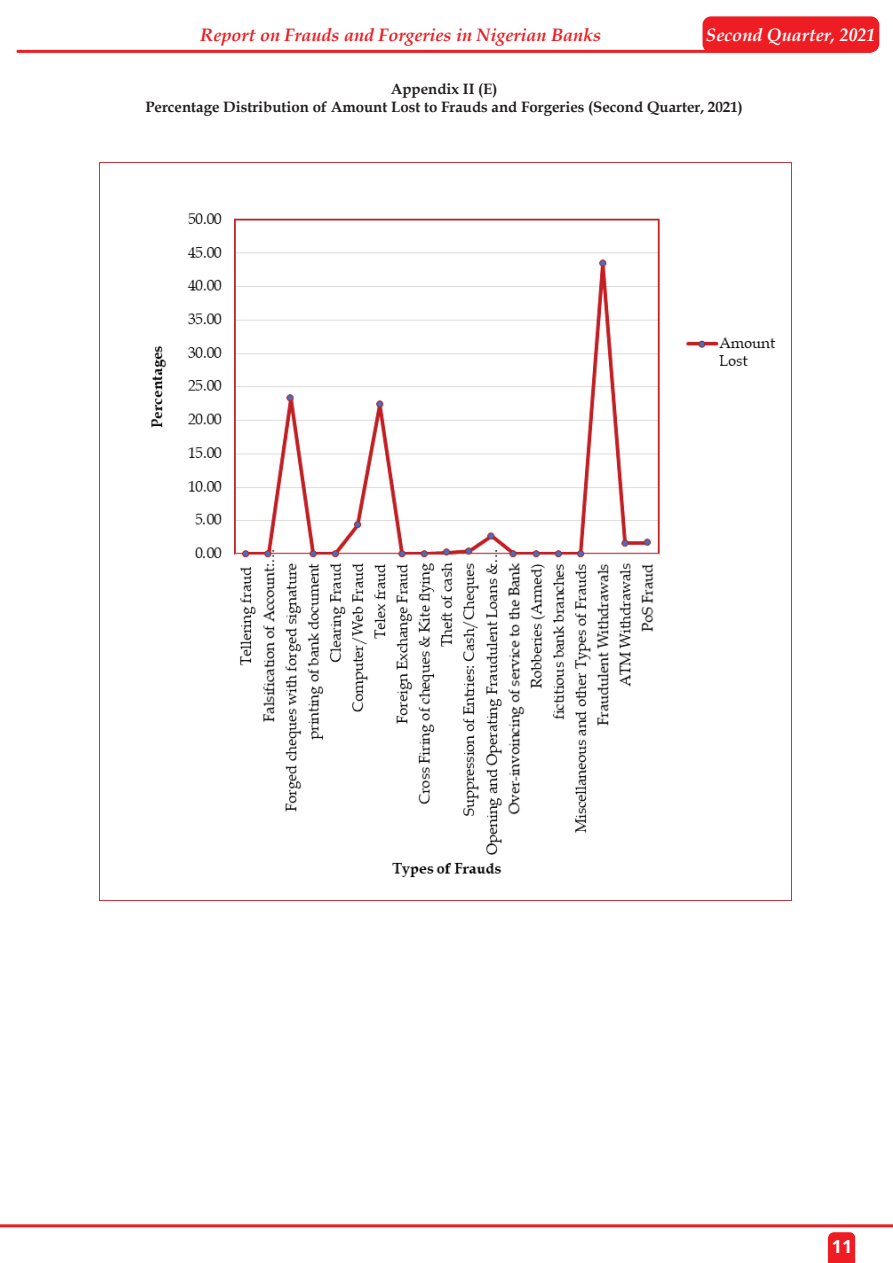
<style>
.page{position:relative;width:893px;height:1263px;background:#fff}
.page>*{position:absolute;margin:0;border:0;box-sizing:border-box;transform-origin:0 0}
.t1{font:italic 700 18px "Book Antiqua";color:#ee1d23}
.t2{font:italic 700 18px "Book Antiqua";color:#fff}
.t3{font:700 18px "Open Sans";color:#fff}
.t4{font:700 15px/18px "Book Antiqua";color:#231f20;text-align:center}
</style>
<div class="page">
<hr style="left:0;top:1224px;width:893px;height:3px;background:#ee1d23">
<svg style="left:828px;top:1232px;width:27px;height:31px"></svg>
<hr style="left:17px;top:50px;width:855px;height:3px;background:#ee1d23">
<div style="left:703px;top:16px;width:176px;height:36px;background:#ee1d23;border-radius:8px"></div>
<img style="left:99px;top:163px;width:692px;height:738px">
<p class="t1" style="left:201px;top:22px;width:402px">Report on Frauds and Forgeries in Nigerian Banks</p>
<p class="t2" style="left:706px;top:22px;width:171px">Second Quarter, 2021</p>
<p class="t4" style="left:145px;top:80px;width:599px">Appendix II (E)<br>Percentage Distribution of Amount Lost to Frauds and Forgeries (Second Quarter, 2021)</p>
<p class="t3" style="left:832px;top:1233px;width:22px">11</p>
</div>
